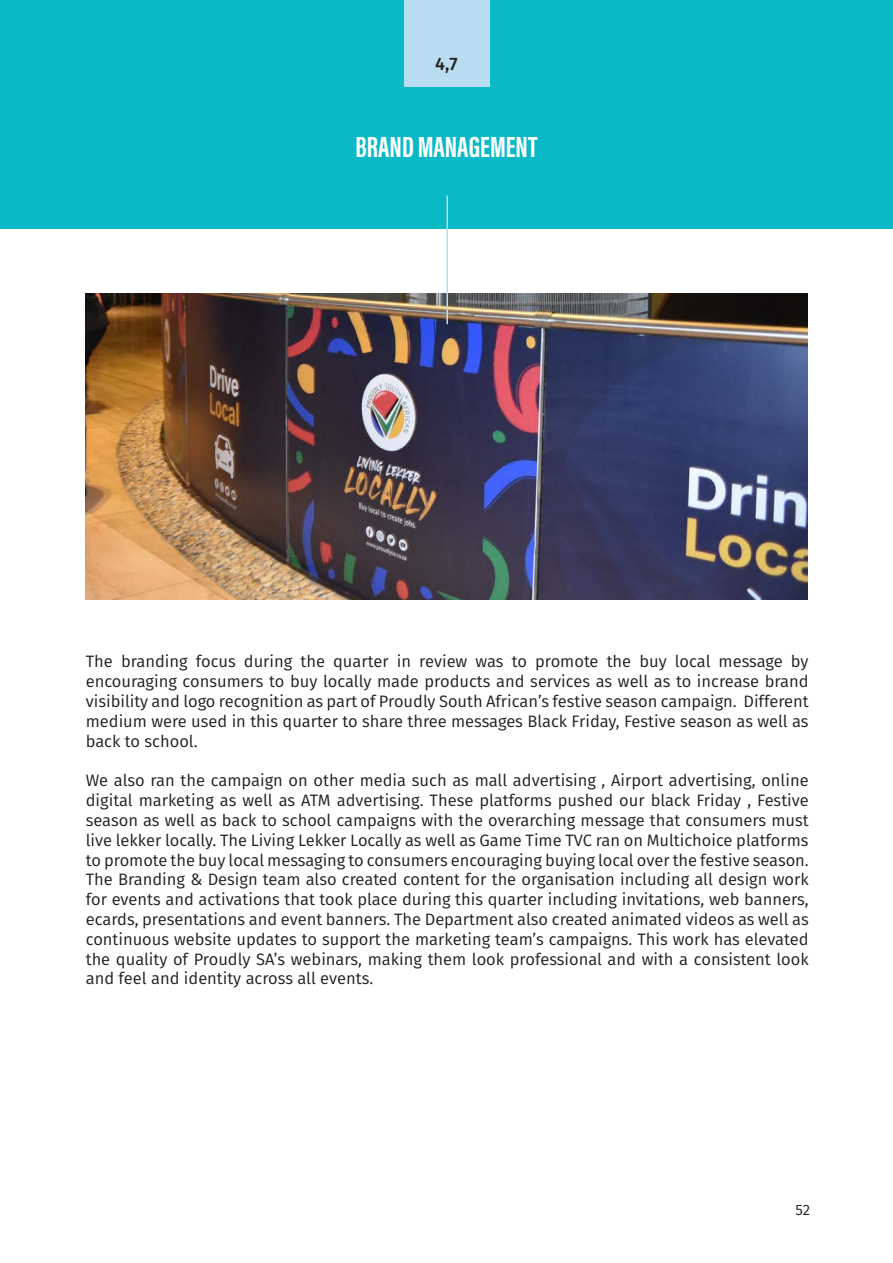
<style>
.page{position:relative;width:893px;height:1263px;background:#fff}
.page>*{position:absolute;margin:0;border:0;box-sizing:border-box;transform-origin:0 0}
.t1{font:30px "Acumin Variable Concept";color:#fff}
.t2{font:500 18px "Fira Sans";color:#231f20}
.t3{font:16.5px/19.8px "Fira Sans";color:#231f20;text-align:justify}
.t4{font:15px "Fira Sans";color:#231f20}
</style>
<div class="page">
<img style="left:86px;top:293px;width:722px;height:307px">
<div style="left:0;top:0;width:893px;height:229px;background:#09b9c6"></div>
<div style="left:404px;top:0;width:85px;height:87px;background:#b8ddf0"></div>
<hr style="left:446px;top:196px;width:2px;height:128px;background:#b8ddf0">
<p class="t2" style="left:435px;top:49px;width:24px">4,7</p>
<p class="t1" style="left:355px;top:126px;width:184px">BRAND MANAGEMENT</p>
<p class="t3" style="left:86px;top:651px;width:724px">The branding focus during the quarter in review was to promote the buy local message by encouraging consumers to buy locally made products and services as well as to increase brand visibility and logo recognition as part of Proudly South African’s festive season campaign. Different medium were used in this quarter to share three messages Black Friday, Festive season as well as back to school.</p>
<p class="t3" style="left:86px;top:770px;width:724px">We also ran the campaign on other media such as mall advertising , Airport advertising, online digital marketing as well as ATM advertising. These platforms pushed our black Friday , Festive season as well as back to school campaigns with the overarching message that consumers must live lekker locally. The Living Lekker Locally as well as Game Time TVC ran on Multichoice platforms to promote the buy local messaging to consumers encouraging buying local over the festive season.</p>
<p class="t3" style="left:86px;top:869px;width:724px">The Branding &amp; Design team also created content for the organisation including all design work for events and activations that took place during this quarter including invitations, web banners, ecards, presentations and event banners. The Department also created animated videos as well as continuous website updates to support the marketing team’s campaigns. This work has elevated the quality of Proudly SA’s webinars, making them look professional and with a consistent look and feel and identity across all events.</p>
<p class="t4" style="left:795px;top:1199px;width:16px">52</p>
</div>
